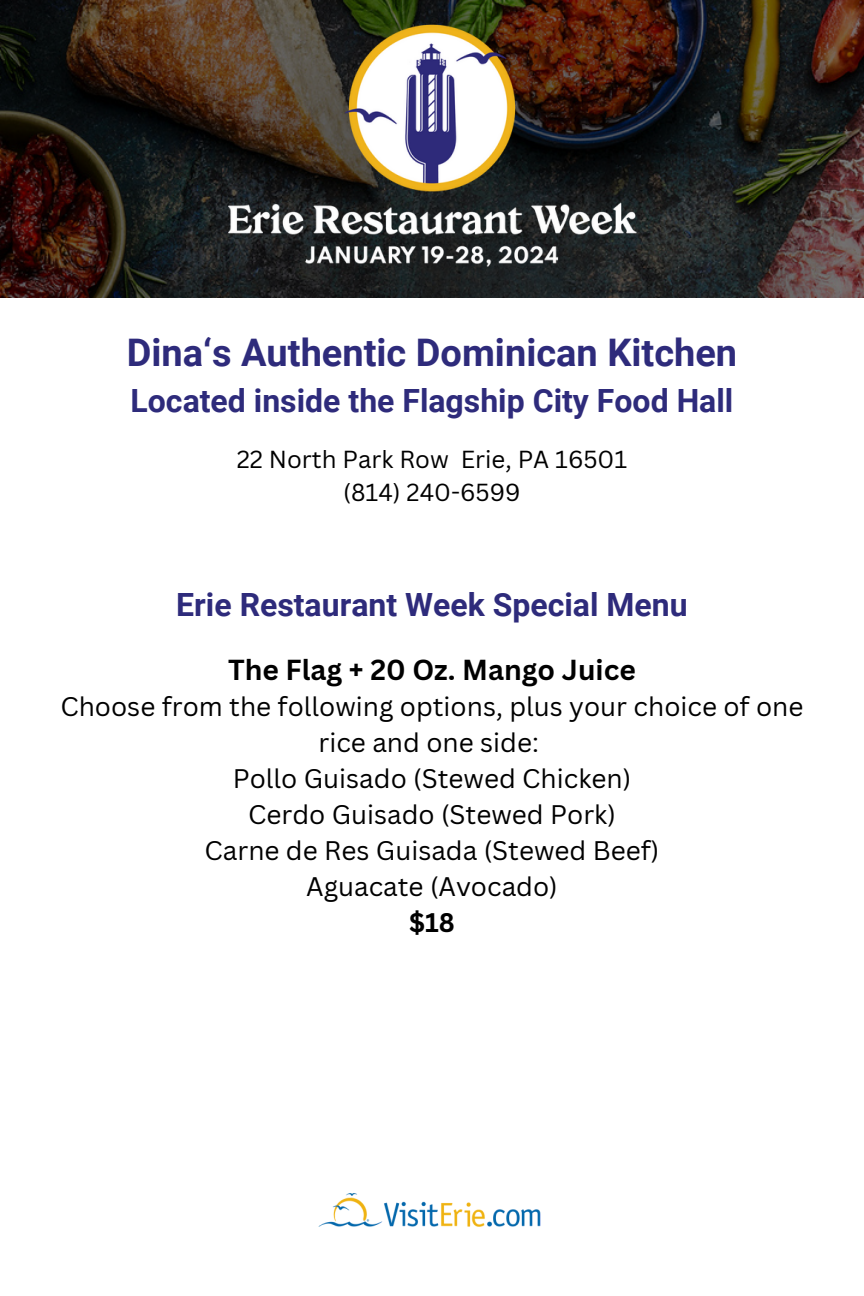
<style>
.page{position:relative;width:864px;height:1296px;background:#fff}
.page>*{position:absolute;margin:0;border:0;box-sizing:border-box;transform-origin:0 0}
.t1{font:700 38px "Roboto";color:#2e2b7b}
.t2{font:700 32px "Roboto";color:#2e2b7b}
.t3{font:700 28.2px "Canva Sans";color:#000}
.t4{font:26.2px/36px "Canva Sans";color:#000;text-align:center}
.t5{font:700 26.2px "Canva Sans";color:#000}
.t6{font:24px "Canva Sans";color:#000}
</style>
<div class="page">
<svg style="left:0;top:0;width:864px;height:298px;background:#2f211d"></svg>
<img style="left:54px;top:0;width:756px;height:282px">
<img style="left:318px;top:1193px;width:223px;height:34px">
<p class="t1" style="left:127px;top:331px;width:612px">Dina‘s Authentic Dominican Kitchen</p>
<p class="t2" style="left:131px;top:383px;width:604px">Located inside the Flagship City Food Hall</p>
<p class="t6" style="left:237px;top:442px;width:392px">22 North Park Row Erie, PA 16501</p>
<p class="t6" style="left:343px;top:475px;width:179px">(814) 240-6599</p>
<p class="t2" style="left:176px;top:586px;width:513px">Erie Restaurant Week Special Menu</p>
<p class="t3" style="left:228px;top:649px;width:409px">The Flag + 20 Oz. Mango Juice</p>
<p class="t4" style="left:60px;top:687px;width:745px">Choose from the following options, plus your choice of one rice and one side:</p>
<p class="t4" style="left:233px;top:759px;width:400px">Pollo Guisado (Stewed Chicken)</p>
<p class="t4" style="left:248px;top:795px;width:369px">Cerdo Guisado (Stewed Pork)</p>
<p class="t4" style="left:205px;top:831px;width:456px">Carne de Res Guisada (Stewed Beef)</p>
<p class="t4" style="left:306px;top:867px;width:253px">Aguacate (Avocado)</p>
<p class="t5" style="left:409px;top:904px;width:47px">$18</p>
</div>
